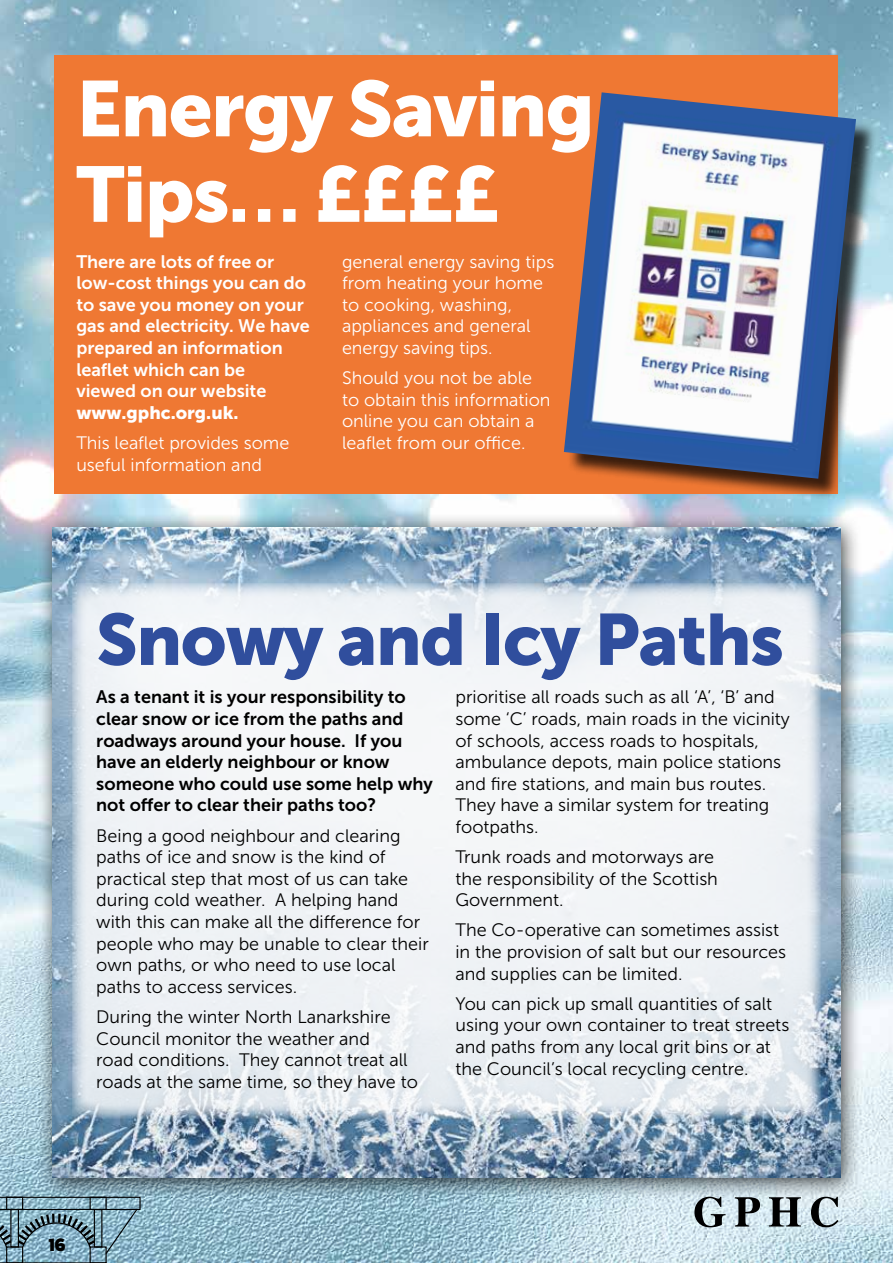
<style>
.page{position:relative;width:893px;height:1263px;background:#fff}
.page>*{position:absolute;margin:0;border:0;box-sizing:border-box;transform-origin:0 0}
.t1{font:78px/85.5px "Museo Sans 900";letter-spacing:-.02em;color:#fff}
.t2{font:72px "Museo Sans 900";letter-spacing:-.02em;color:#304e9d}
.t3{font:18px/21.6px "Museo Sans 300";color:#000}
.t4{font:18px/21.6px "Museo Sans 300";color:#fff}
.t5{font:18px/21.6px "Museo Sans 700";color:#000}
.t6{font:18px/21.6px "Museo Sans 700";color:#fff}
.t7{font:18px "Museo Sans 900";color:#fff}
.t8{font:800 18px "Fat Frank";color:#000}
</style>
<div class="page">
<img style="left:0;top:0;width:893px;height:1263px">
<div style="left:90px;top:1246px;width:17px;height:17px;border:1px solid #000"></div>
<div style="left:6px;top:1246px;width:17px;height:17px;border:1px solid #000"></div>
<svg style="left:0;top:1261px;width:125px;height:2px"></svg>
<svg style="left:0;top:1197px;width:141px;height:58px"></svg>
<svg style="left:694px;top:1200px;width:145px;height:27px"></svg>
<div style="left:37px;top:512px;width:825px;height:688px;background:#000;opacity:.75"></div>
<img style="left:53px;top:528px;width:787px;height:650px">
<div style="left:54px;top:55px;width:784px;height:438px;background:#ef7833"></div>
<svg style="left:72px;top:583px;width:749px;height:536px;fill:#f0f3f6"></svg>
<div style="left:567px;top:95px;width:310px;height:405px;background:#000;opacity:.75"></div>
<img style="left:564px;top:92px;width:292px;height:387px">
<h1 class="t1" style="left:76px;top:66px;width:520px">Energy Saving<br>Tips… ££££</h1>
<p class="t6" style="left:76px;top:251px;width:235px">There are lots of free or low-cost things you can do to save you money on your gas and electricity. We have prepared an information leaflet which can be<br>viewed on our website</p>
<p class="t7" style="left:76px;top:402px;width:164px">www.gphc.org.uk.</p>
<p class="t4" style="left:76px;top:432px;width:214px">This leaflet provides some useful information and</p>
<p class="t4" style="left:342px;top:251px;width:214px">general energy saving tips from heating your home to cooking, washing, appliances and general energy saving tips.</p>
<p class="t4" style="left:342px;top:367px;width:210px">Should you not be able to obtain this information online you can obtain a leaflet from our office.</p>
<h2 class="t2" style="left:96px;top:599px;width:689px">Snowy and Icy Paths</h2>
<p class="t5" style="left:96px;top:686px;width:338px">As a tenant it is your responsibility to clear snow or ice from the paths and roadways around your house. If you have an elderly neighbour or know someone who could use some help why not offer to clear their paths too?</p>
<p class="t3" style="left:96px;top:825px;width:334px">Being a good neighbour and clearing paths of ice and snow is the kind of practical step that most of us can take during cold weather. A helping hand with this can make all the difference for people who may be unable to clear their own paths, or who need to use local paths to access services.</p>
<p class="t3" style="left:96px;top:1006px;width:323px">During the winter North Lanarkshire Council monitor the weather and<br>road conditions. They cannot treat all roads at the same time, so they have to</p>
<p class="t3" style="left:455px;top:686px;width:336px">prioritise all roads such as all ‘A’, ‘B’ and some ‘C’ roads, main roads in the vicinity of schools, access roads to hospitals, ambulance depots, main police stations and fire stations, and main bus routes.<br>They have a similar system for treating footpaths.</p>
<p class="t3" style="left:455px;top:846px;width:264px">Trunk roads and motorways are the responsibility of the Scottish<br>Government.</p>
<p class="t3" style="left:455px;top:919px;width:332px">The Co-operative can sometimes assist in the provision of salt but our resources and supplies can be limited.</p>
<p class="t3" style="left:455px;top:993px;width:335px">You can pick up small quantities of salt using your own container to treat streets and paths from any local grit bins or at the Council’s local recycling centre.</p>
<p class="t8" style="left:49px;top:1234px;width:18px">16</p>
</div>
